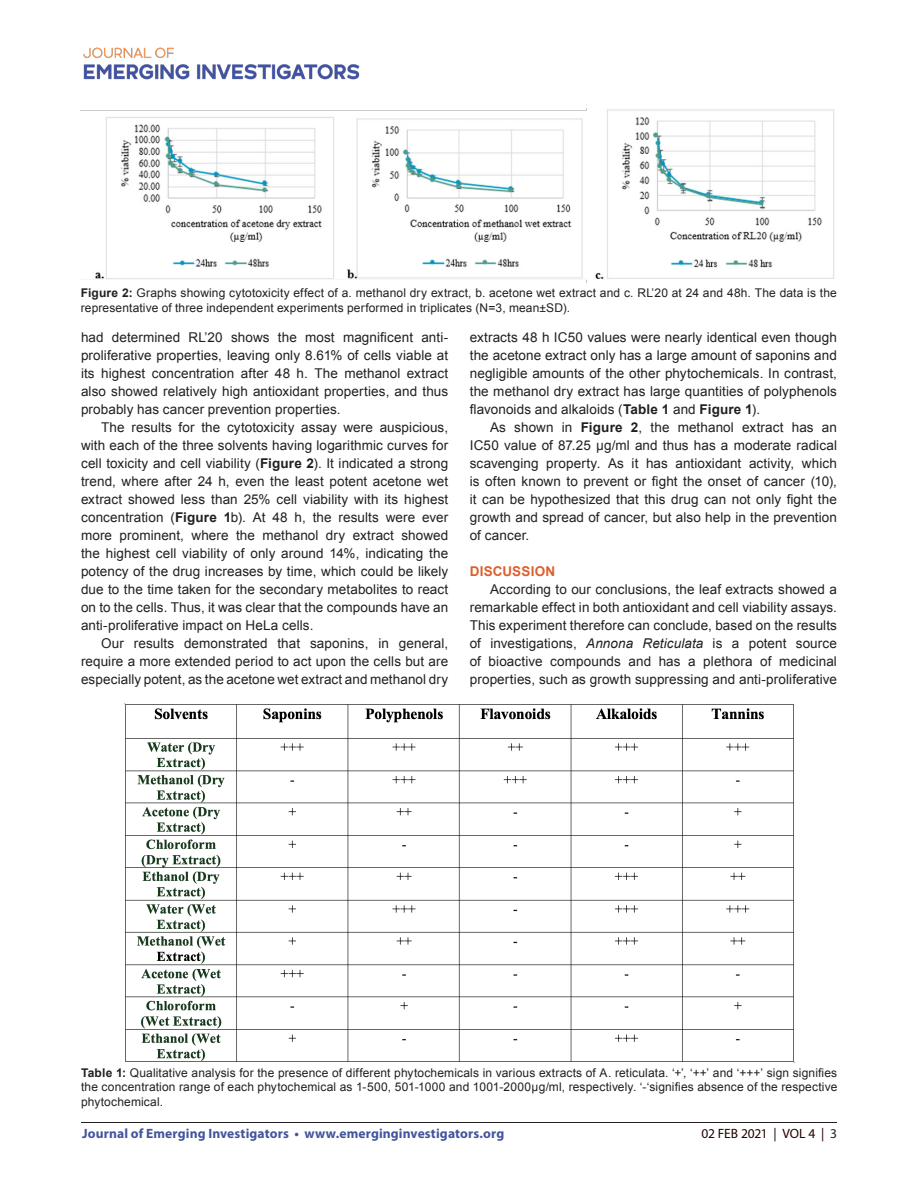
<style>
.page{position:relative;width:918px;height:1188px;background:#fff}
.page>*{position:absolute;margin:0;border:0;box-sizing:border-box;transform-origin:0 0}
.t1{font:13.5px/18px "Arial";letter-spacing:.005em;color:#231f20;text-align:justify}
.t2{font:700 13.5px "Myriad Pro";letter-spacing:.01em;color:#42549e}
.t3{font:13.5px "Myriad Pro";letter-spacing:-.01em;color:#230000}
.t4{font:700 13.5px "Arial";letter-spacing:.015em;color:#dc5f2b}
.t5{font:12px/14.4px "Arial";letter-spacing:.01em;color:#231f20;text-align:justify}
.s1{font-weight:700}
.s2{font-style:italic}
.s3{color:#231f20}
</style>
<div class="page">
<hr style="left:81px;top:1122px;width:756px;height:1px;background:#231f20">
<img style="left:83px;top:47px;width:277px;height:33px">
<img style="left:124px;top:704px;width:670px;height:358px">
<img style="left:81px;top:108px;width:753px;height:175px">
<p class="t5" style="left:81px;top:286px;width:758px"><span class="s1">Figure 2:</span> Graphs showing cytotoxicity effect of a. methanol dry extract, b. acetone wet extract and c. RL’20 at 24 and 48h. The data is the representative of three independent experiments performed in triplicates (N=3, mean±SD).</p>
<p class="t1" style="left:81px;top:328px;width:369px">had determined RL’20 shows the most magnificent anti&shy;proliferative properties, leaving only 8.61% of cells viable at its highest concentration after 48 h. The methanol extract also showed relatively high antioxidant properties, and thus probably has cancer prevention properties.</p>
<p class="t1" style="left:81px;top:418px;width:369px;text-indent:20px">The results for the cytotoxicity assay were auspicious, with each of the three solvents having logarithmic curves for cell toxicity and cell viability (<span class="s1">Figure 2</span>). It indicated a strong trend, where after 24 h, even the least potent acetone wet extract showed less than 25% cell viability with its highest concentration (<span class="s1">Figure 1</span>b). At 48 h, the results were ever more prominent, where the methanol dry extract showed the highest cell viability of only around 14%, indicating the potency of the drug increases by time, which could be likely due to the time taken for the secondary metabolites to react on to the cells. Thus, it was clear that the compounds have an anti-proliferative impact on HeLa cells.</p>
<p class="t1" style="left:81px;top:634px;width:369px;text-indent:20px">Our results demonstrated that saponins, in general, require a more extended period to act upon the cells but are especially potent, as the acetone wet extract and methanol dry</p>
<p class="t1" style="left:470px;top:328px;width:369px">extracts 48 h IC50 values were nearly identical even though the acetone extract only has a large amount of saponins and negligible amounts of the other phytochemicals. In contrast, the methanol dry extract has large quantities of polyphenols flavonoids and alkaloids (<span class="s1">Table 1</span> and <span class="s1">Figure 1</span>).</p>
<p class="t1" style="left:470px;top:418px;width:369px;text-indent:20px">As shown in <span class="s1">Figure 2</span>, the methanol extract has an IC50 value of 87.25 µg/ml and thus has a moderate radical scavenging property. As it has antioxidant activity, which is often known to prevent or fight the onset of cancer (10), it can be hypothesized that this drug can not only fight the growth and spread of cancer, but also help in the prevention of cancer.</p>
<p class="t4" style="left:470px;top:562px;width:87px">DISCUSSION</p>
<p class="t1" style="left:470px;top:580px;width:369px;text-indent:20px">According to our conclusions, the leaf extracts showed a remarkable effect in both antioxidant and cell viability assays.<br>This experiment therefore can conclude, based on the results of investigations, <span class="s2">Annona Reticulata</span> is a potent source of bioactive compounds and has a plethora of medicinal properties, such as growth suppressing and anti-proliferative</p>
<p class="t5" style="left:81px;top:1066px;width:758px"><span class="s1">Table 1:</span> Qualitative analysis for the presence of different phytochemicals in various extracts of A. reticulata. ‘+’, ‘++’ and ‘+++’ sign signifies the concentration range of each phytochemical as 1-500, 501-1000 and 1001-2000μg/ml, respectively. ‘-‘signifies absence of the respective phytochemical.</p>
<p class="t2" style="left:82px;top:1125px;width:424px">Journal of Emerging Investigators • www.emerginginvestigators.org</p>
<p class="t3" style="left:701px;top:1125px;width:137px">02 FEB 2021 | VOL 4 | <span class="s3">3</span></p>
</div>
